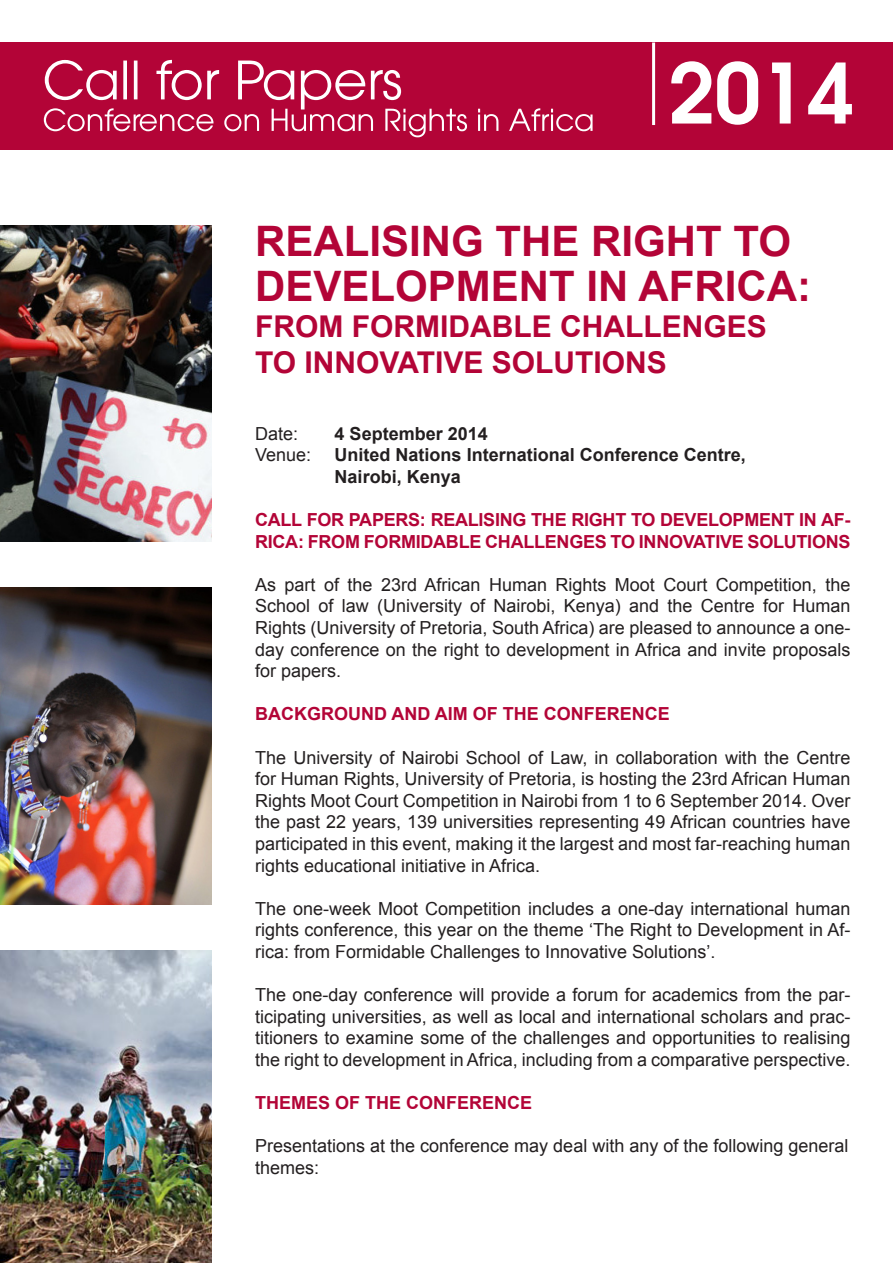
<style>
.page{position:relative;width:893px;height:1263px;background:#fff}
.page>*{position:absolute;margin:0;border:0;box-sizing:border-box;transform-origin:0 0}
.t1{font:700 42px/45px "Arial";color:#b30437}
.t2{font:700 30px/36px "Arial";color:#b30437}
.t3{font:18px/21.6px "Arial";color:#231f20;text-align:justify}
.t4{font:700 18px/21.6px "Arial";letter-spacing:-.015em;color:#b30437}
.t5{font:700 18px/21.6px "Arial";color:#231f20}
</style>
<div class="page">
<div style="left:0;top:43px;width:893px;height:107px;background:#b30437"></div>
<svg style="left:44px;top:60px;width:549px;height:77px"></svg>
<svg style="left:671px;top:61px;width:181px;height:64px"></svg>
<hr style="left:652px;top:43px;width:3px;height:82px;background:#fff">
<img style="left:0;top:225px;width:212px;height:316px">
<img style="left:0;top:588px;width:212px;height:316px">
<img style="left:0;top:950px;width:212px;height:313px">
<p class="t1" style="left:255px;top:220px;width:558px">REALISING THE RIGHT TO<br>DEVELOPMENT IN AFRICA:</p>
<p class="t2" style="left:255px;top:309px;width:513px">FROM FORMIDABLE CHALLENGES<br>TO INNOVATIVE SOLUTIONS</p>
<p class="t3" style="left:255px;top:423px;width:45px">Date:</p>
<p class="t5" style="left:335px;top:423px;width:155px">4 September 2014</p>
<p class="t3" style="left:255px;top:444px;width:58px">Venue:</p>
<p class="t5" style="left:335px;top:445px;width:413px">United Nations International Conference Centre,<br>Nairobi, Kenya</p>
<p class="t4" style="left:255px;top:509px;width:597px">CALL FOR PAPERS: REALISING THE RIGHT TO DEVELOPMENT IN AF-<br>RICA: FROM FORMIDABLE CHALLENGES TO INNOVATIVE SOLUTIONS</p>
<p class="t3" style="left:255px;top:574px;width:597px">As part of the 23rd African Human Rights Moot Court Competition, the School of law (University of Nairobi, Kenya) and the Centre for Human Rights (University of Pretoria, South Africa) are pleased to announce a one&shy;day conference on the right to development in Africa and invite proposals for papers.</p>
<p class="t4" style="left:255px;top:704px;width:416px">BACKGROUND AND AIM OF THE CONFERENCE</p>
<p class="t3" style="left:255px;top:747px;width:597px">The University of Nairobi School of Law, in collaboration with the Centre for Human Rights, University of Pretoria, is hosting the 23rd African Human Rights Moot Court Competition in Nairobi from 1 to 6 September 2014. Over the past 22 years, 139 universities representing 49 African countries have participated in this event, making it the largest and most far-reaching human rights educational initiative in Africa.</p>
<p class="t3" style="left:255px;top:898px;width:597px">The one-week Moot Competition includes a one-day international human rights conference, this year on the theme ‘The Right to Development in Af&shy;rica: from Formidable Challenges to Innovative Solutions’.</p>
<p class="t3" style="left:255px;top:984px;width:597px">The one-day conference will provide a forum for academics from the par&shy;ticipating universities, as well as local and international scholars and prac&shy;titioners to examine some of the challenges and opportunities to realising the right to development in Africa, including from a comparative perspective.</p>
<p class="t4" style="left:255px;top:1093px;width:279px">THEMES OF THE CONFERENCE</p>
<p class="t3" style="left:255px;top:1135px;width:595px">Presentations at the conference may deal with any of the following general themes:</p>
</div>
